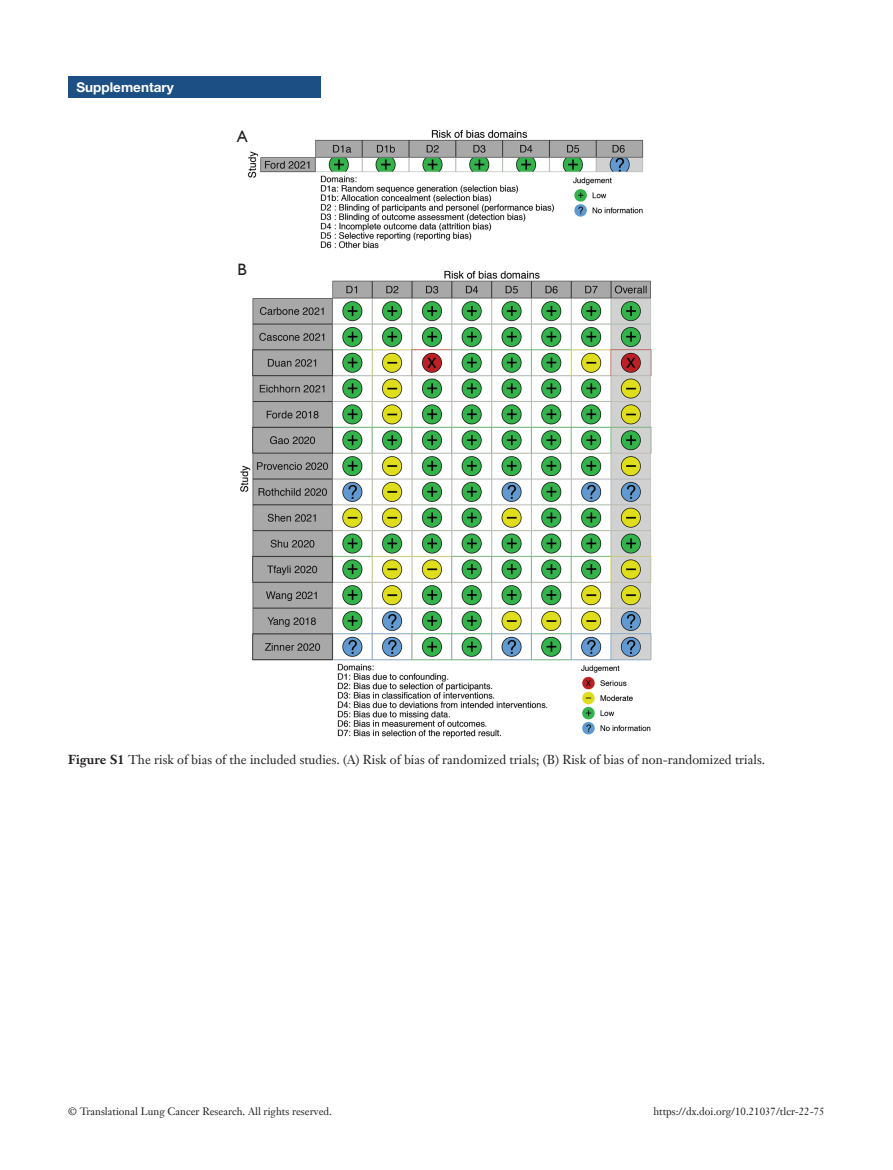
<style>
.page{position:relative;width:893px;height:1170px;background:#fff}
.page>*{position:absolute;margin:0;border:0;box-sizing:border-box;transform-origin:0 0}
.t1{font:16.5px "Humanist 521 BT";color:#231f20}
.t2{font:700 13.5px "Helvetica Neue LT Pro";color:#fff}
.t3{font:12.75px "Janson Text LT";color:#231f20}
.t4{font:10.5px "Janson Text LT";color:#231f20}
.s1{font-weight:700}
</style>
<div class="page">
<div style="left:68px;top:77px;width:252px;height:21px;background:#1c5085"></div>
<img style="left:240px;top:129px;width:412px;height:610px">
<div style="left:234px;top:128px;width:17px;height:17px;background:#fff"></div>
<div style="left:234px;top:261px;width:17px;height:17px;background:#fff"></div>
<p class="t2" style="left:77px;top:79px;width:99px">Supplementary</p>
<p class="t1" style="left:237px;top:126px;width:12px">A</p>
<p class="t1" style="left:238px;top:260px;width:11px">B</p>
<p class="t3" style="left:68px;top:751px;width:698px"><span class="s1">Figure S1</span> The risk of bias of the included studies. (A) Risk of bias of randomized trials; (B) Risk of bias of non-randomized trials.</p>
<p class="t4" style="left:68px;top:1104px;width:265px">© Translational Lung Cancer Research. All rights reserved.</p>
<p class="t4" style="left:653px;top:1104px;width:173px">https://dx.doi.org/10.21037/tlcr-22-75</p>
</div>
